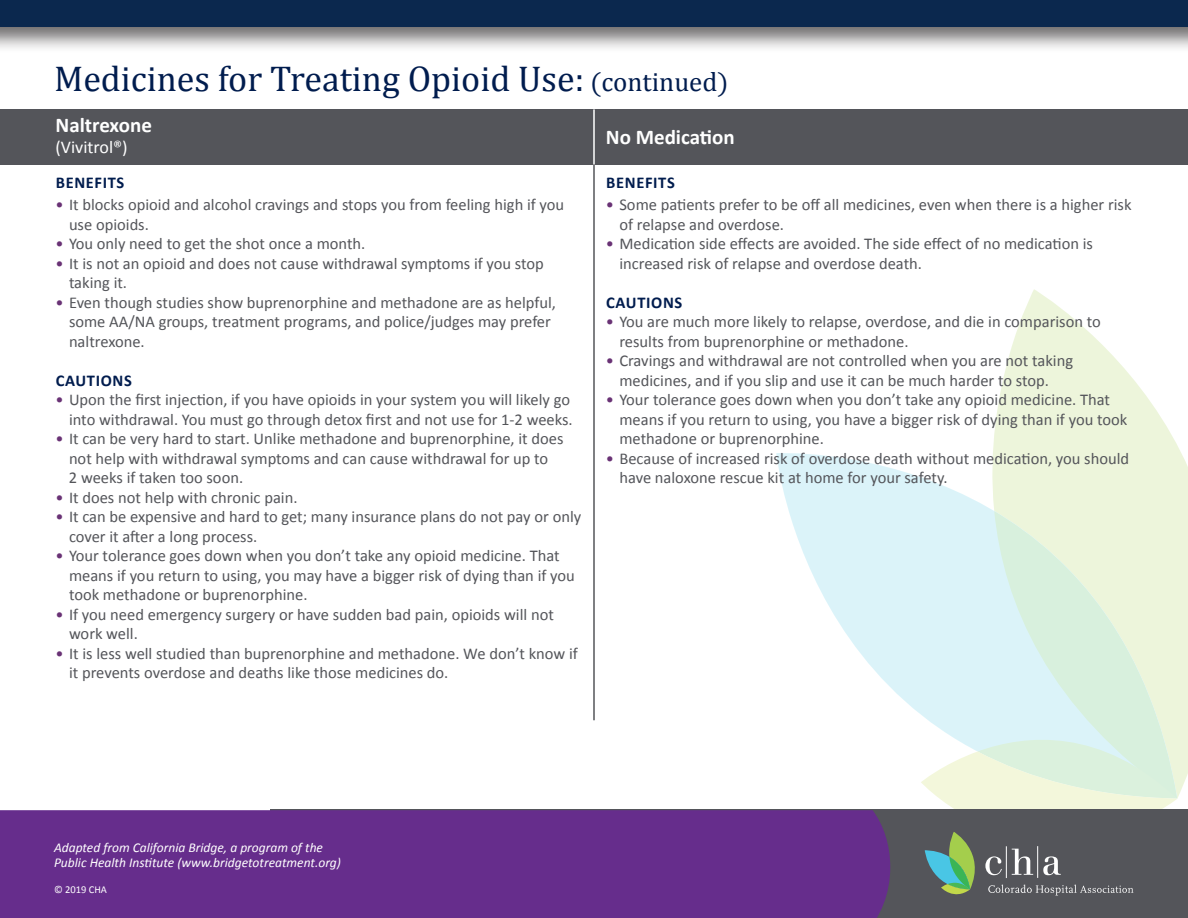
<style>
.page{position:relative;width:1188px;height:918px;background:#fff}
.page>*{position:absolute;margin:0;border:0;box-sizing:border-box;transform-origin:0 0}
.t1{font:36px "Cambria Math";color:#001c4e}
.t2{font:700 21px "Calibri";color:#fff}
.t3{font:18px "Calibri";color:#fff}
.t4{font:16.5px/19.5px "Calibri";color:#54555a}
.t5{font:700 16.5px "Calibri";letter-spacing:.04em;color:#001c4e}
.t6{font:italic 13.5px "Calibri";color:#fff}
.t7{font:10.5px "Calibri";color:#fff}
.s1{font-size:27px}
.s2{color:#693275}
</style>
<div class="page">
<svg style="left:994px;top:289px;width:194px;height:508px;fill:#edf5db"></svg>
<svg style="left:776px;top:437px;width:401px;height:290px;fill:#dbf3f9"></svg>
<svg style="left:994px;top:511px;width:183px;height:216px;background:#e1f2e1"></svg>
<div style="left:0;top:0;width:1188px;height:53px;background:#231f20;opacity:.65"></div>
<div style="left:0;top:0;width:1188px;height:27px;background:#0b284e"></div>
<div style="left:271px;top:810px;width:917px;height:108px;background:#54555a"></div>
<div style="left:0;top:810px;width:890px;height:108px;background:#662d8c"></div>
<div style="left:0;top:109px;width:1188px;height:55px;background:#54555a"></div>
<svg style="left:921px;top:727px;width:257px;height:169px"></svg>
<hr style="left:1006px;top:846px;width:1px;height:32px;background:#fff">
<hr style="left:593px;top:109px;width:2px;height:611px;background:#54555a">
<hr style="left:593px;top:109px;width:2px;height:55px;background:#fff">
<p class="t1" style="left:54px;top:58px;width:676px">Medicines for Treating Opioid Use: <span class="s1">(continued)</span></p>
<p class="t2" style="left:56px;top:112px;width:98px">Naltrexone</p>
<p class="t3" style="left:56px;top:136px;width:74px">(Vivitrol®)</p>
<p class="t5" style="left:56px;top:172px;width:70px">BENEFITS</p>
<p class="t4" style="left:69px;top:195px;width:497px;text-indent:-14px"><span class="s2">•</span> It blocks opioid and alcohol cravings and stops you from feeling high if you use opioids.</p>
<p class="t4" style="left:56px;top:234px;width:311px"><span class="s2">•</span> You only need to get the shot once a month.</p>
<p class="t4" style="left:69px;top:254px;width:476px;text-indent:-14px"><span class="s2">•</span> It is not an opioid and does not cause withdrawal symptoms if you stop taking it.</p>
<p class="t4" style="left:69px;top:293px;width:489px;text-indent:-14px"><span class="s2">•</span> Even though studies show buprenorphine and methadone are as helpful, some AA/NA groups, treatment programs, and police/judges may prefer naltrexone.</p>
<p class="t5" style="left:56px;top:370px;width:78px">CAUTIONS</p>
<p class="t4" style="left:56px;top:390px;width:519px;text-align:right"><span class="s2">•</span> Upon the first injection, if you have opioids in your system you will likely go into withdrawal. You must go through detox first and not use for 1-2 weeks.</p>
<p class="t4" style="left:56px;top:429px;width:510px;text-align:center"><span class="s2">•</span> It can be very hard to start. Unlike methadone and buprenorphine, it does not help with withdrawal symptoms and can cause withdrawal for up to</p>
<p class="t4" style="left:69px;top:468px;width:176px">2 weeks if taken too soon.</p>
<p class="t4" style="left:56px;top:488px;width:244px"><span class="s2">•</span> It does not help with chronic pain.</p>
<p class="t4" style="left:69px;top:507px;width:514px;text-indent:-14px"><span class="s2">•</span> It can be expensive and hard to get; many insurance plans do not pay or only cover it after a long process.</p>
<p class="t4" style="left:69px;top:546px;width:507px;text-indent:-14px"><span class="s2">•</span> Your tolerance goes down when you don’t take any opioid medicine. That means if you return to using, you may have a bigger risk of dying than if you took methadone or buprenorphine.</p>
<p class="t4" style="left:69px;top:605px;width:486px;text-indent:-14px"><span class="s2">•</span> If you need emergency surgery or have sudden bad pain, opioids will not work well.</p>
<p class="t4" style="left:69px;top:644px;width:510px;text-indent:-14px"><span class="s2">•</span> It is less well studied than buprenorphine and methadone. We don’t know if it prevents overdose and deaths like those medicines do.</p>
<p class="t2" style="left:606px;top:124px;width:130px">No Medication</p>
<p class="t5" style="left:606px;top:172px;width:70px">BENEFITS</p>
<p class="t4" style="left:619px;top:195px;width:514px;text-indent:-14px"><span class="s2">•</span> Some patients prefer to be off all medicines, even when there is a higher risk of relapse and overdose.</p>
<p class="t4" style="left:619px;top:234px;width:475px;text-indent:-14px"><span class="s2">•</span> Medication side effects are avoided. The side effect of no medication is increased risk of relapse and overdose death.</p>
<p class="t5" style="left:606px;top:292px;width:78px">CAUTIONS</p>
<p class="t4" style="left:619px;top:312px;width:483px;text-indent:-14px"><span class="s2">•</span> You are much more likely to relapse, overdose, and die in comparison to results from buprenorphine or methadone.</p>
<p class="t4" style="left:619px;top:351px;width:455px;text-indent:-14px"><span class="s2">•</span> Cravings and withdrawal are not controlled when you are not taking medicines, and if you slip and use it can be much harder to stop.</p>
<p class="t4" style="left:619px;top:390px;width:509px;text-indent:-14px"><span class="s2">•</span> Your tolerance goes down when you don’t take any opioid medicine. That means if you return to using, you have a bigger risk of dying than if you took methadone or buprenorphine.</p>
<p class="t4" style="left:619px;top:449px;width:511px;text-indent:-14px"><span class="s2">•</span> Because of increased risk of overdose death without medication, you should have naloxone rescue kit at home for your safety.</p>
<p class="t6" style="left:54px;top:838px;width:271px">Adapted from California Bridge, a program of the</p>
<p class="t6" style="left:54px;top:853px;width:289px">Public Health Institute (www.bridgetotreatment.org)</p>
<p class="t7" style="left:54px;top:883px;width:55px">© 2019 CHA</p>
</div>
